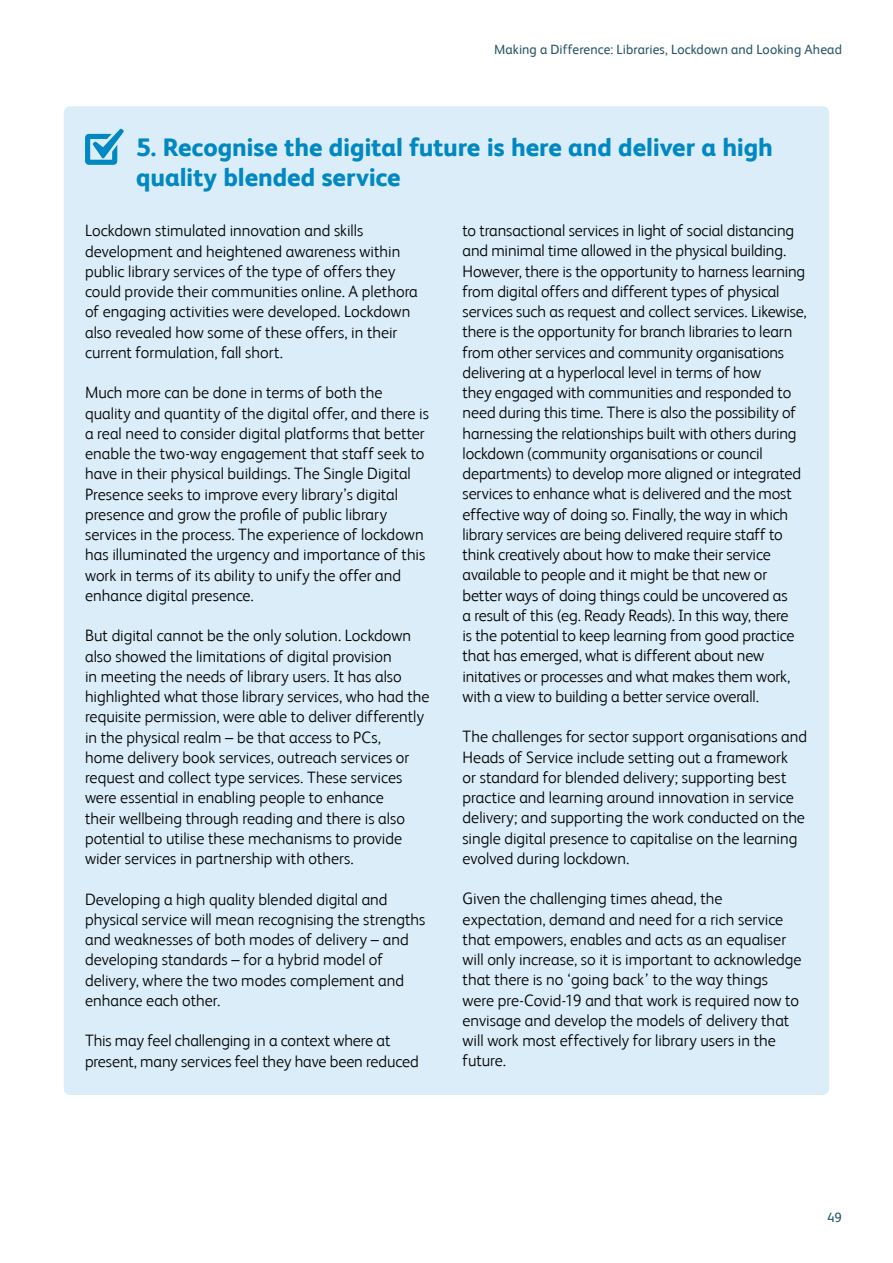
<style>
.page{position:relative;width:893px;height:1263px;background:#fff}
.page>*{position:absolute;margin:0;border:0;box-sizing:border-box;transform-origin:0 0}
.t1{font:800 25.5px/30px "FS Albert";letter-spacing:-.005em;color:#0088c2}
.t2{font:300 16.5px/20.2px "FS Albert";letter-spacing:-.005em;color:#000}
.t3{font:13.5px "FS Albert";letter-spacing:.01em;color:#275668}
</style>
<div class="page">
<div style="left:64px;top:106px;width:765px;height:989px;background:#dbedf8;border-radius:6px"></div>
<svg style="left:85px;top:129px;width:39px;height:36px"></svg>
<p class="t3" style="left:494px;top:41px;width:349px">Making a Difference: Libraries, Lockdown and Looking Ahead</p>
<h1 class="t1" style="left:136px;top:132px;width:639px">5. Recognise the digital future is here and deliver a high quality blended service</h1>
<p class="t2" style="left:85px;top:220px;width:334px">Lockdown stimulated innovation and skills development and heightened awareness within public library services of the type of offers they could provide their communities online. A plethora of engaging activities were developed. Lockdown also revealed how some of these offers, in their current formulation, fall short.</p>
<p class="t2" style="left:85px;top:382px;width:345px">Much more can be done in terms of both the quality and quantity of the digital offer, and there is a real need to consider digital platforms that better enable the two-way engagement that staff seek to have in their physical buildings. The Single Digital Presence seeks to improve every library’s digital presence and grow the profile of public library services in the process. The experience of lockdown has illuminated the urgency and importance of this work in terms of its ability to unify the offer and enhance digital presence.</p>
<p class="t2" style="left:85px;top:625px;width:346px">But digital cannot be the only solution. Lockdown also showed the limitations of digital provision<br>in meeting the needs of library users. It has also highlighted what those library services, who had the requisite permission, were able to deliver differently in the physical realm – be that access to PCs,<br>home delivery book services, outreach services or request and collect type services. These services were essential in enabling people to enhance<br>their wellbeing through reading and there is also potential to utilise these mechanisms to provide wider services in partnership with others.</p>
<p class="t2" style="left:85px;top:889px;width:342px">Developing a high quality blended digital and physical service will mean recognising the strengths and weaknesses of both modes of delivery – and developing standards – for a hybrid model of delivery, where the two modes complement and enhance each other.</p>
<p class="t2" style="left:85px;top:1030px;width:335px">This may feel challenging in a context where at present, many services feel they have been reduced</p>
<p class="t2" style="left:463px;top:220px;width:346px">to transactional services in light of social distancing and minimal time allowed in the physical building.<br>However, there is the opportunity to harness learning from digital offers and different types of physical services such as request and collect services. Likewise, there is the opportunity for branch libraries to learn from other services and community organisations delivering at a hyperlocal level in terms of how<br>they engaged with communities and responded to need during this time. There is also the possibility of harnessing the relationships built with others during lockdown (community organisations or council departments) to develop more aligned or integrated services to enhance what is delivered and the most effective way of doing so. Finally, the way in which library services are being delivered require staff to think creatively about how to make their service available to people and it might be that new or better ways of doing things could be uncovered as<br>a result of this (eg. Ready Reads). In this way, there<br>is the potential to keep learning from good practice that has emerged, what is different about new initatives or processes and what makes them work, with a view to building a better service overall.</p>
<p class="t2" style="left:463px;top:726px;width:346px">The challenges for sector support organisations and Heads of Service include setting out a framework<br>or standard for blended delivery; supporting best practice and learning around innovation in service delivery; and supporting the work conducted on the single digital presence to capitalise on the learning evolved during lockdown.</p>
<p class="t2" style="left:463px;top:888px;width:341px">Given the challenging times ahead, the expectation, demand and need for a rich service that empowers, enables and acts as an equaliser will only increase, so it is important to acknowledge that there is no ‘going back’ to the way things were pre-Covid-19 and that work is required now to envisage and develop the models of delivery that will work most effectively for library users in the future.</p>
<p class="t3" style="left:827px;top:1210px;width:16px">49</p>
</div>
